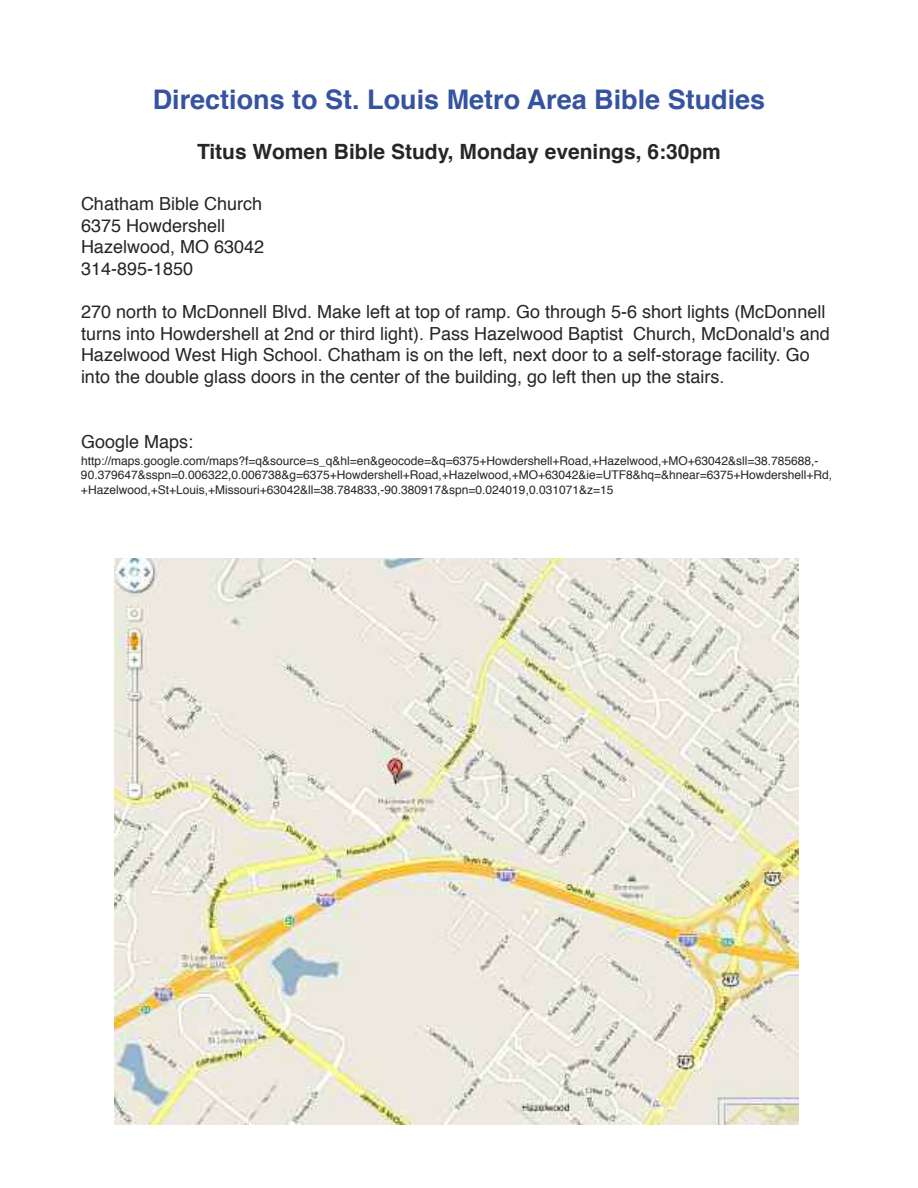
<style>
.page{position:relative;width:918px;height:1188px;background:#fff}
.page>*{position:absolute;margin:0;border:0;box-sizing:border-box;transform-origin:0 0}
.t1{font:700 27px "Helvetica";color:#3553a1}
.t2{font:700 21px "Helvetica";color:#272627}
.t3{font:18px/21.6px "Helvetica";color:#272627}
.t4{font:12px/14.4px "Helvetica";color:#272627}
</style>
<div class="page">
<img style="left:114px;top:558px;width:684px;height:566px">
<h1 class="t1" style="left:153px;top:88px;width:614px">Directions to St. Louis Metro Area Bible Studies</h1>
<p class="t2" style="left:197px;top:142px;width:525px">Titus Women Bible Study, Monday evenings, 6:30pm</p>
<p class="t3" style="left:81px;top:195px;width:185px">Chatham Bible Church<br>6375 Howdershell<br>Hazelwood, MO 63042<br>314-895-1850</p>
<p class="t3" style="left:81px;top:303px;width:750px">270 north to McDonnell Blvd. Make left at top of ramp. Go through 5-6 short lights (McDonnell turns into Howdershell at 2nd or third light). Pass Hazelwood Baptist Church, McDonald's and Hazelwood West High School. Chatham is on the left, next door to a self-storage facility. Go into the double glass doors in the center of the building, go left then up the stairs.</p>
<p class="t3" style="left:81px;top:432px;width:114px">Google Maps:</p>
<p class="t4" style="left:81px;top:454px;width:753px">http://maps.google.com/maps?f=q&amp;source=s_q&amp;hl=en&amp;geocode=&amp;q=6375+Howdershell+Road,+Hazelwood,+MO+63042&amp;sll=38.785688,-<br>90.379647&amp;sspn=0.006322,0.006738&amp;g=6375+Howdershell+Road,+Hazelwood,+MO+63042&amp;ie=UTF8&amp;hq=&amp;hnear=6375+Howdershell+Rd, +Hazelwood,+St+Louis,+Missouri+63042&amp;ll=38.784833,-90.380917&amp;spn=0.024019,0.031071&amp;z=15</p>
</div>
